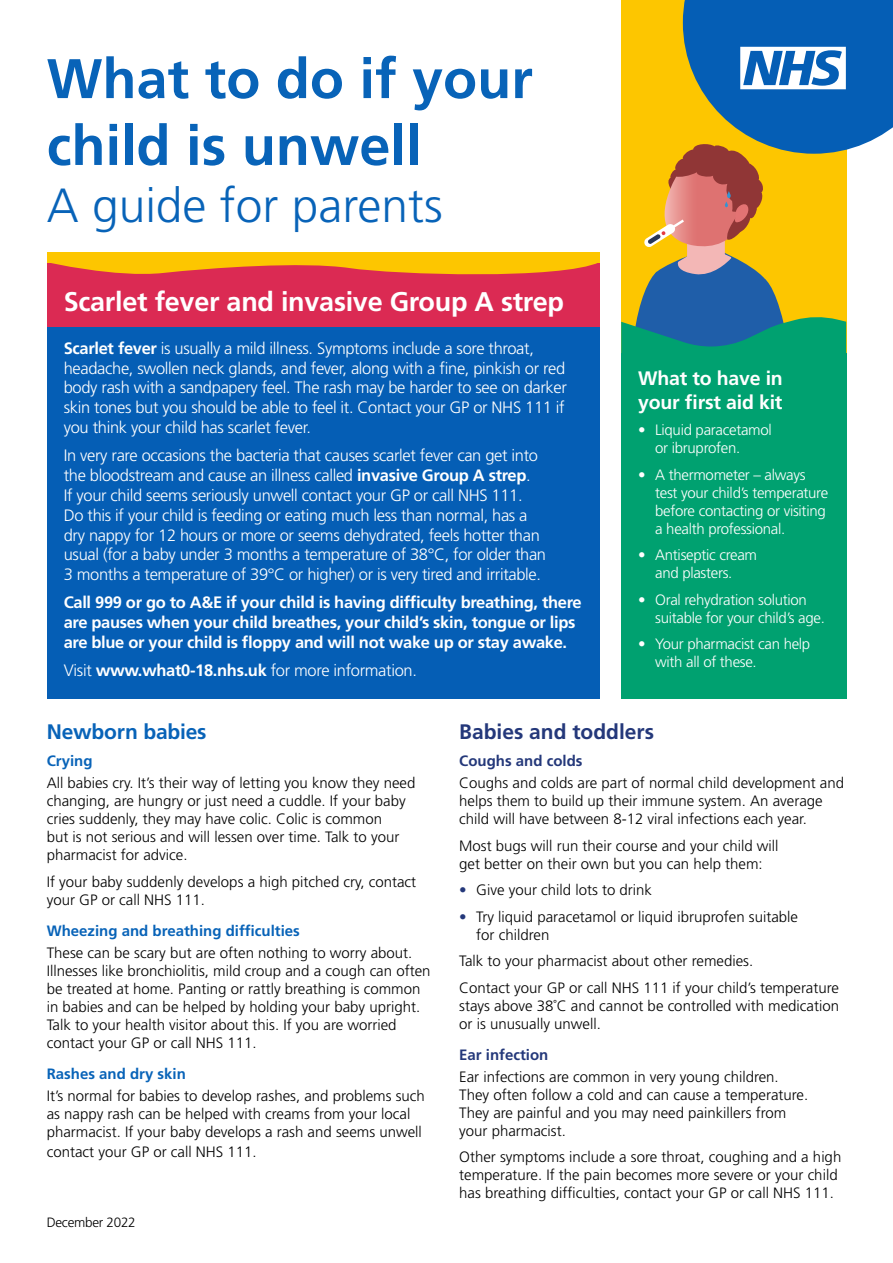
<style>
.page{position:relative;width:893px;height:1263px;background:#fff}
.page>*{position:absolute;margin:0;border:0;box-sizing:border-box;transform-origin:0 0}
.t1{font:700 55.65px/66.9px "Frutiger";color:#0863b8}
.t2{font:300 47.85px "Frutiger";color:#0863b8}
.t3{font:700 27px "Frutiger";letter-spacing:-.01em;color:#fff}
.t4{font:700 21px "Frutiger";color:#24387a}
.t5{font:700 21px "Frutiger";letter-spacing:-.01em;color:#0863b8}
.t6{font:700 19.5px/23.4px "Frutiger";letter-spacing:-.01em;color:#fff}
.t7{font:300 16.5px/19.8px "Frutiger";letter-spacing:-.02em;color:#fff}
.t8{font:700 16.5px/19.8px "Frutiger";letter-spacing:-.02em;color:#fff}
.t9{font:300 15px/18px "Frutiger";color:#000}
.t10{font:300 15px/18px "Frutiger";letter-spacing:-.02em;color:#fff}
.t11{font:700 15px "Frutiger";color:#0863b8}
.t12{font:700 15px "Frutiger";color:#24387a}
.t13{font:300 13.5px "Frutiger";letter-spacing:-.02em;color:#000}
.s1{font-weight:700}
.s2{color:#24387a}
</style>
<div class="page">
<div style="left:47px;top:256px;width:553px;height:442px;background:#055eb5"></div>
<div style="left:47px;top:256px;width:553px;height:71px;background:#db2a53"></div>
<div style="left:621px;top:353px;width:225px;height:345px;background:#00a170"></div>
<div style="left:47px;top:252px;width:553px;height:10px;background:#fdc600"></div>
<svg style="left:47px;top:262px;width:553px;height:13px"></svg>
<svg style="left:621px;top:0;width:272px;height:485px"></svg>
<h1 class="t1" style="left:47px;top:45px;width:488px">What to do if your child is unwell</h1>
<h2 class="t2" style="left:47px;top:179px;width:397px">A guide for parents</h2>
<h3 class="t3" style="left:64px;top:285px;width:502px">Scarlet fever and invasive Group A strep</h3>
<p class="t7" style="left:64px;top:338px;width:505px"><span class="s1">Scarlet fever</span> is usually a mild illness. Symptoms include a sore throat, headache, swollen neck glands, and fever, along with a fine, pinkish or red body rash with a sandpapery feel. The rash may be harder to see on darker skin tones but you should be able to feel it. Contact your GP or NHS 111 if you think your child has scarlet fever.</p>
<p class="t7" style="left:64px;top:446px;width:484px">In very rare occasions the bacteria that causes scarlet fever can get into the bloodstream and cause an illness called <span class="s1">invasive Group A strep</span>.<br>If your child seems seriously unwell contact your GP or call NHS 111.<br>Do this if your child is feeding or eating much less than normal, has a dry nappy for 12 hours or more or seems dehydrated, feels hotter than usual (for a baby under 3 months a temperature of 38°C, for older than 3 months a temperature of 39°C or higher) or is very tired and irritable.</p>
<p class="t8" style="left:64px;top:593px;width:519px">Call 999 or go to A&amp;E if your child is having difficulty breathing, there are pauses when your child breathes, your child’s skin, tongue or lips are blue or your child is floppy and will not wake up or stay awake.</p>
<p class="t7" style="left:64px;top:661px;width:355px">Visit <span class="s1">www.what0-18.nhs.uk</span> for more information.</p>
<h3 class="t6" style="left:638px;top:366px;width:146px">What to have in your first aid kit</h3>
<p class="t10" style="left:655px;top:421px;width:118px;text-indent:-17px">• Liquid paracetamol or ibruprofen.</p>
<p class="t10" style="left:655px;top:465px;width:174px;text-indent:-17px">• A thermometer – always test your child’s temperature before contacting or visiting a health professional.</p>
<p class="t10" style="left:638px;top:546px;width:120px;text-align:center">• Antiseptic cream and plasters.</p>
<p class="t10" style="left:655px;top:590px;width:171px;text-indent:-17px">• Oral rehydration solution suitable for your child’s age.</p>
<p class="t10" style="left:655px;top:635px;width:157px;text-indent:-17px">• Your pharmacist can help with all of these.</p>
<h3 class="t5" style="left:47px;top:720px;width:161px">Newborn babies</h3>
<p class="t11" style="left:47px;top:752px;width:47px">Crying</p>
<p class="t9" style="left:47px;top:774px;width:370px">All babies cry. It’s their way of letting you know they need changing, are hungry or just need a cuddle. If your baby cries suddenly, they may have colic. Colic is common<br>but is not serious and will lessen over time. Talk to your pharmacist for advice.</p>
<p class="t9" style="left:47px;top:872px;width:371px">If your baby suddenly develops a high pitched cry, contact your GP or call NHS 111.</p>
<p class="t11" style="left:47px;top:921px;width:255px">Wheezing and breathing difficulties</p>
<p class="t9" style="left:47px;top:943px;width:385px">These can be scary but are often nothing to worry about.<br>Illnesses like bronchiolitis, mild croup and a cough can often be treated at home. Panting or rattly breathing is common in babies and can be helped by holding your baby upright.<br>Talk to your health visitor about this. If you are worried contact your GP or call NHS 111.</p>
<p class="t11" style="left:47px;top:1064px;width:141px">Rashes and dry skin</p>
<p class="t9" style="left:47px;top:1086px;width:380px">It’s normal for babies to develop rashes, and problems such as nappy rash can be helped with creams from your local pharmacist. If your baby develops a rash and seems unwell</p>
<p class="t9" style="left:47px;top:1143px;width:212px">contact your GP or call NHS 111.</p>
<p class="t13" style="left:47px;top:1214px;width:91px">December 2022</p>
<h3 class="t4" style="left:459px;top:720px;width:196px">Babies and toddlers</h3>
<p class="t12" style="left:459px;top:752px;width:125px">Coughs and colds</p>
<p class="t9" style="left:459px;top:774px;width:386px">Coughs and colds are part of normal child development and helps them to build up their immune system. An average child will have between 8-12 viral infections each year.</p>
<p class="t9" style="left:459px;top:836px;width:321px">Most bugs will run their course and your child will get better on their own but you can help them:</p>
<p class="t9" style="left:459px;top:881px;width:194px"><span class="s2">•</span> Give your child lots to drink</p>
<p class="t9" style="left:476px;top:907px;width:323px;text-indent:-17px"><span class="s2">•</span> Try liquid paracetamol or liquid ibruprofen suitable for children</p>
<p class="t9" style="left:459px;top:948px;width:381px;line-height:26.5px">Talk to your pharmacist about other remedies.<br>Contact your GP or call NHS 111 if your child’s temperature</p>
<p class="t9" style="left:459px;top:996px;width:381px">stays above 38˚C and cannot be controlled with medication or is unusually unwell.</p>
<p class="t12" style="left:459px;top:1045px;width:91px">Ear infection</p>
<p class="t9" style="left:459px;top:1067px;width:350px">Ear infections are common in very young children.<br>They often follow a cold and can cause a temperature.<br>They are painful and you may need painkillers from your pharmacist.</p>
<p class="t9" style="left:459px;top:1148px;width:384px">Other symptoms include a sore throat, coughing and a high temperature. If the pain becomes more severe or your child has breathing difficulties, contact your GP or call NHS 111.</p>
</div>
